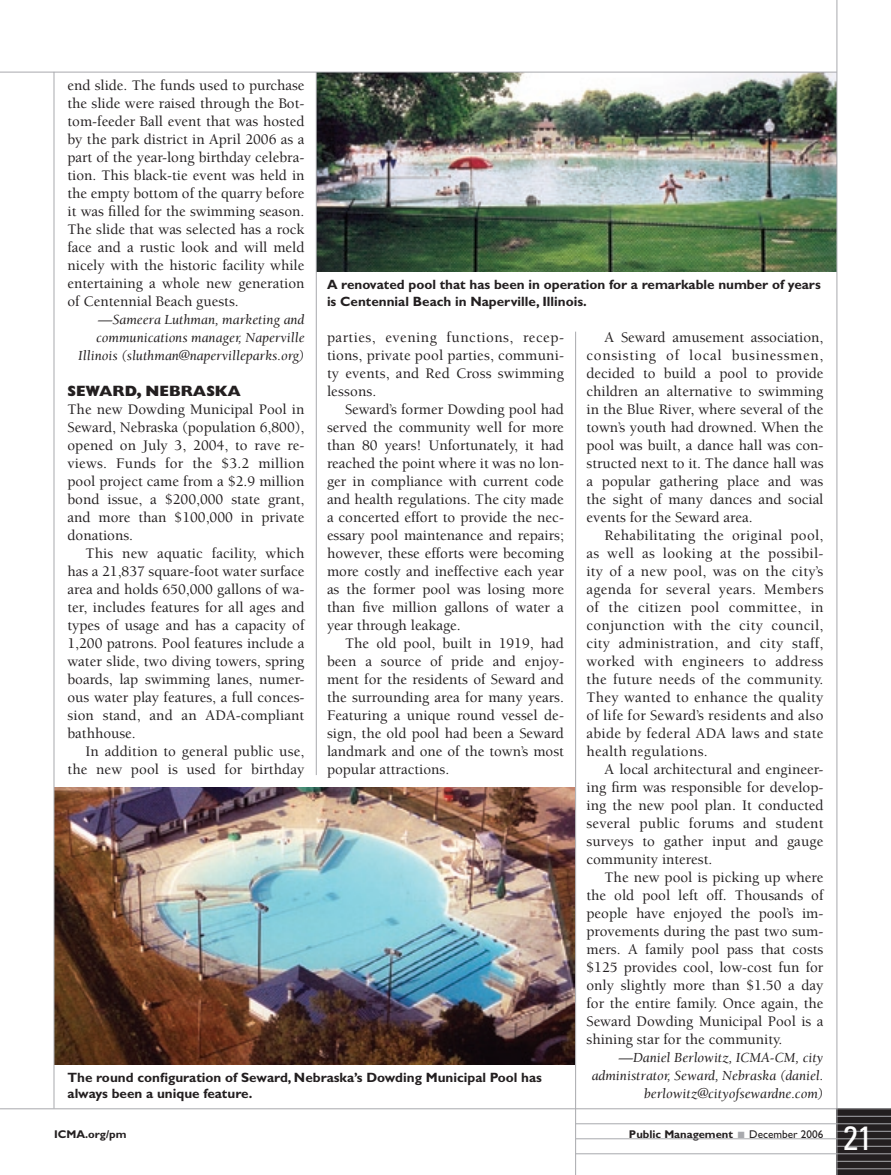
<style>
.page{position:relative;width:891px;height:1175px;background:#fff}
.page>*{position:absolute;margin:0;border:0;box-sizing:border-box;transform-origin:0 0}
.t1{font:condensed 33.75px "Univers";color:#fff}
.t2{font:500 15px/18px "Berkeley";color:#231f20;text-align:justify}
.t3{font:800 15px "Gill Sans";color:#231f20}
.t4{font:italic 14.25px/18px "Berkeley";color:#231f20;text-align:right}
.t5{font:700 13.5px/16.5px "Gill Sans";color:#231f20}
.t6{font:700 11.25px "Gill Sans";color:#231f20}
.t7{font:11.25px "Gill Sans";color:#231f20}
</style>
<div class="page">
<svg style="left:838px;top:1109px;width:53px;height:65px;background:#2d2a2b"></svg>
<hr style="left:837px;top:1108px;width:1px;height:66px;background:#a8a9ad">
<hr style="left:575px;top:1108px;width:1px;height:66px;background:#a8a9ad">
<hr style="left:0;top:1108px;width:891px;height:1px;background:#a8a9ad">
<hr style="left:576px;top:1123px;width:315px;height:1px;background:#a8a9ad">
<hr style="left:576px;top:1138px;width:315px;height:1px;background:#a8a9ad">
<hr style="left:576px;top:1153px;width:315px;height:1px;background:#a8a9ad">
<hr style="left:837px;top:1115px;width:54px;height:1px;background:#a8a9ad">
<hr style="left:837px;top:1130px;width:54px;height:1px;background:#a8a9ad">
<hr style="left:837px;top:1145px;width:54px;height:1px;background:#a8a9ad">
<hr style="left:837px;top:1160px;width:54px;height:1px;background:#a8a9ad">
<hr style="left:837px;top:1168px;width:54px;height:1px;background:#a8a9ad">
<hr style="left:575px;top:332px;width:1px;height:776px;background:#a8a9ad">
<img style="left:317px;top:73px;width:520px;height:199px">
<img style="left:55px;top:788px;width:519px;height:276px">
<hr style="left:837px;top:0;width:1px;height:1108px;background:#a8a9ad">
<hr style="left:0;top:72px;width:837px;height:1px;background:#a8a9ad">
<hr style="left:54px;top:72px;width:1px;height:1036px;background:#a8a9ad">
<hr style="left:316px;top:72px;width:1px;height:703px;background:#a8a9ad">
<p class="t2" style="left:68px;top:77px;width:239px">end slide. The funds used to purchase the slide were raised through the Bot&shy;tom-feeder Ball event that was hosted by the park district in April 2006 as a part of the year-long birthday celebra&shy;tion. This black-tie event was held in the empty bottom of the quarry before it was filled for the swimming season.<br>The slide that was selected has a rock face and a rustic look and will meld nicely with the historic facility while entertaining a whole new generation of Centennial Beach guests.</p>
<p class="t4" style="left:78px;top:311px;width:228px">—Sameera Luthman, marketing and communications manager, Naperville<br>Illinois (sluthman@napervilleparks.org)</p>
<p class="t3" style="left:68px;top:382px;width:175px">SEWARD, NEBRASKA</p>
<p class="t2" style="left:68px;top:401px;width:239px">The new Dowding Municipal Pool in Seward, Nebraska (population 6,800), opened on July 3, 2004, to rave re&shy;views. Funds for the $3.2 million pool project came from a $2.9 million bond issue, a $200,000 state grant, and more than $100,000 in private donations.</p>
<p class="t2" style="left:68px;top:545px;width:239px;text-indent:18px">This new aquatic facility, which has a 21,837 square-foot water surface area and holds 650,000 gallons of wa&shy;ter, includes features for all ages and types of usage and has a capacity of 1,200 patrons. Pool features include a water slide, two diving towers, spring boards, lap swimming lanes, numer&shy;ous water play features, a full conces&shy;sion stand, and an ADA-compliant bathhouse.</p>
<p class="t2" style="left:68px;top:743px;width:239px;text-align:right">In addition to general public use, the new pool is used for birthday</p>
<p class="t5" style="left:327px;top:276px;width:495px">A renovated pool that has been in operation for a remarkable number of years is Centennial Beach in Naperville, I llinois.</p>
<p class="t2" style="left:327px;top:329px;width:239px">parties, evening functions, recep&shy;tions, private pool parties, communi&shy;ty events, and Red Cross swimming lessons.</p>
<p class="t2" style="left:327px;top:401px;width:239px;text-indent:18px">Seward’s former Dowding pool had served the community well for more than 80 years! Unfortunately, it had reached the point where it was no lon&shy;ger in compliance with current code and health regulations. The city made a concerted effort to provide the nec&shy;essary pool maintenance and repairs; however, these efforts were becoming more costly and ineffective each year as the former pool was losing more than five million gallons of water a year through leakage.</p>
<p class="t2" style="left:327px;top:635px;width:239px;text-indent:18px">The old pool, built in 1919, had been a source of pride and enjoy&shy;ment for the residents of Seward and the surrounding area for many years.<br>Featuring a unique round vessel de&shy;sign, the old pool had been a Seward landmark and one of the town’s most popular attractions.</p>
<p class="t2" style="left:586px;top:329px;width:239px;text-indent:18px">A Seward amusement association, consisting of local businessmen, decided to build a pool to provide children an alternative to swimming in the Blue River, where several of the town’s youth had drowned. When the pool was built, a dance hall was con&shy;structed next to it. The dance hall was a popular gathering place and was the sight of many dances and social events for the Seward area.</p>
<p class="t2" style="left:586px;top:527px;width:239px;text-indent:18px">Rehabilitating the original pool, as well as looking at the possibil&shy;ity of a new pool, was on the city’s agenda for several years. Members of the citizen pool committee, in conjunction with the city council, city administration, and city staff, worked with engineers to address the future needs of the community.<br>They wanted to enhance the quality of life for Seward’s residents and also abide by federal ADA laws and state health regulations.</p>
<p class="t2" style="left:586px;top:761px;width:239px;text-indent:18px">A local architectural and engineer&shy;ing firm was responsible for develop&shy;ing the new pool plan. It conducted several public forums and student surveys to gather input and gauge community interest.</p>
<p class="t2" style="left:586px;top:869px;width:239px;text-indent:18px">The new pool is picking up where the old pool left off. Thousands of people have enjoyed the pool’s im&shy;provements during the past two sum&shy;mers. A family pool pass that costs $125 provides cool, low-cost fun for only slightly more than $1.50 a day for the entire family. Once again, the Seward Dowding Municipal Pool is a shining star for the community.</p>
<p class="t4" style="left:592px;top:1049px;width:233px">—Daniel Berlowitz, ICMA-CM, city administrator, Seward, Nebraska (daniel. berlowitz@cityofsewardne.com)</p>
<p class="t5" style="left:68px;top:1068px;width:476px">The round configuration of Seward, Nebraska’s Dowding Municipal Pool has always been a unique feature.</p>
<p class="t6" style="left:54px;top:1128px;width:74px">IC MA.org/pm</p>
<p class="t6" style="left:629px;top:1127px;width:106px">Public Management</p>
<p class="t7" style="left:749px;top:1127px;width:76px">December 2006</p>
<h1 class="t1" style="left:843px;top:1116px;width:31px">21</h1>
</div>
